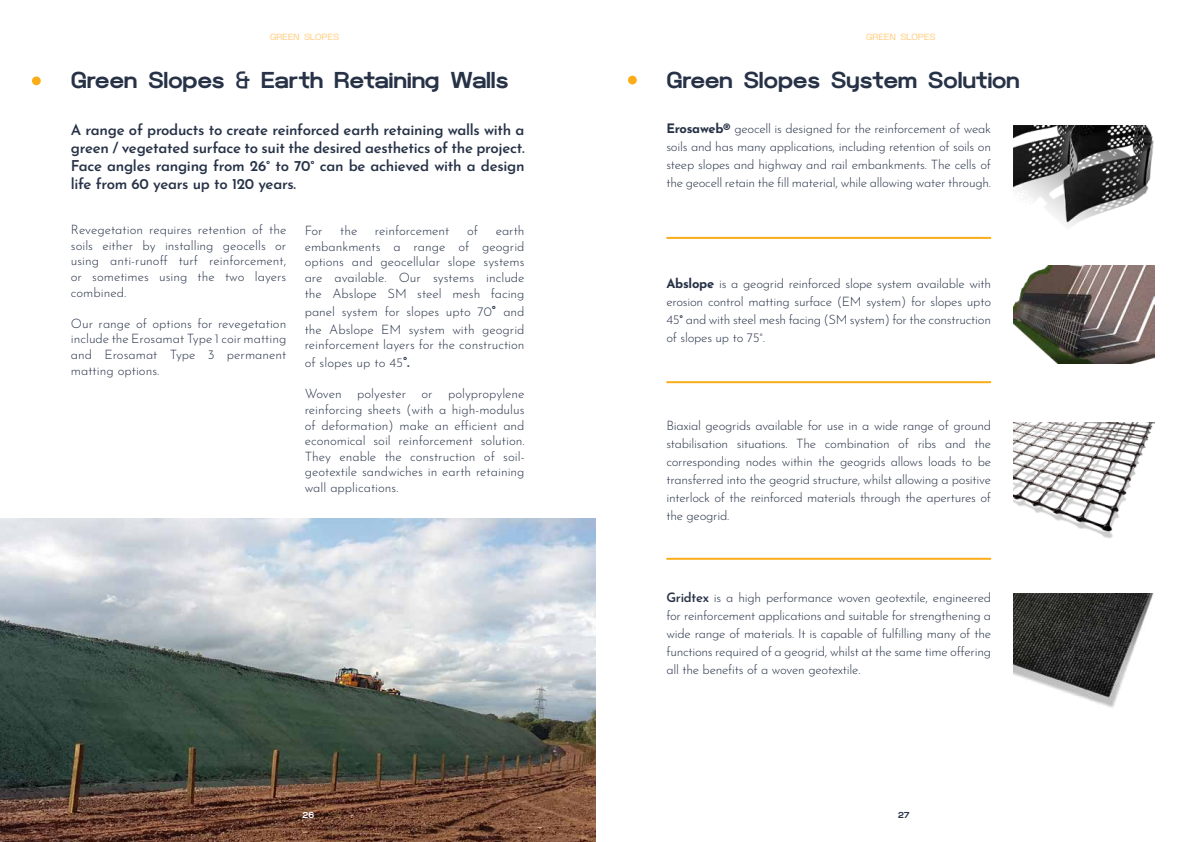
<style>
.page{position:relative;width:1191px;height:842px;background:#fff}
.page>*{position:absolute;margin:0;border:0;box-sizing:border-box;transform-origin:0 0}
.t1{font:800 23px "Clover Grotesk";letter-spacing:-.02em;color:#273247}
.t2{font:600 15px/18px "Josefin Sans";letter-spacing:-.02em;color:#273247;text-align:justify}
.t3{font:300 13px/15.6px "Josefin Sans";color:#273247;text-align:justify}
.t4{font:500 9px "Clover Grotesk";color:#ffd38e}
.t5{font:800 9px "Clover Grotesk";color:#fff}
.t6{font:800 9px "Clover Grotesk";color:#273247}
.s1{font-weight:600;font-size:15px}
.s2{font-weight:700}
.s3{font-weight:600}
</style>
<div class="page">
<img style="left:0;top:519px;width:595px;height:323px">
<div style="left:32px;top:76px;width:9px;height:9px;background:#fbad18;border-radius:50%"></div>
<div style="left:628px;top:76px;width:9px;height:8px;background:#fbad18;border-radius:50%"></div>
<hr style="left:666px;top:237px;width:325px;height:2px;background:#fbad18">
<hr style="left:666px;top:381px;width:325px;height:2px;background:#fbad18">
<img style="left:1013px;top:265px;width:141px;height:99px">
<img style="left:1013px;top:125px;width:141px;height:101px">
<img style="left:1013px;top:423px;width:141px;height:116px">
<hr style="left:666px;top:558px;width:325px;height:2px;background:#fbad18">
<img style="left:1013px;top:593px;width:141px;height:115px">
<p class="t4" style="left:270px;top:32px;width:71px">GREEN SLOPES</p>
<p class="t4" style="left:866px;top:32px;width:71px">GREEN SLOPES</p>
<h1 class="t1" style="left:71px;top:68px;width:439px">Green Slopes &amp; Earth Retaining Walls</h1>
<p class="t2" style="left:71px;top:118px;width:455px">A range of products to create reinforced earth retaining walls with a green / vegetated surface to suit the desired aesthetics of the project.<br>Face angles ranging from 26° to 70° can be achieved with a design life from 60 years up to 120 years.</p>
<p class="t3" style="left:71px;top:221px;width:217px">Revegetation requires retention of the soils either by installing geocells or using anti-runoff turf reinforcement, or sometimes using the two layers combined.</p>
<p class="t3" style="left:71px;top:314px;width:217px">Our range of options for revegetation include the Erosamat Type 1 coir matting and Erosamat Type 3 permanent matting options.</p>
<p class="t3" style="left:305px;top:222px;width:19px">For</p>
<p class="t3" style="left:340px;top:222px;width:19px">the</p>
<p class="t3" style="left:375px;top:222px;width:76px">reinforcement</p>
<p class="t3" style="left:467px;top:222px;width:12px">of</p>
<p class="t3" style="left:305px;top:222px;width:221px;text-indent:191px">earth embankments a range of geogrid options and geocellular slope systems are available. Our systems include the Abslope SM steel mesh facing</p>
<p class="t3" style="left:305px;top:301px;width:221px;line-height:18px">panel system for slopes upto 70<span class="s1">°</span> and the Abslope EM system with geogrid</p>
<p class="t3" style="left:305px;top:334px;width:221px;line-height:18px">reinforcement layers for the construction of slopes up to 45<span class="s1">°.</span></p>
<p class="t3" style="left:305px;top:385px;width:221px">Woven polyester or polypropylene reinforcing sheets (with a high-modulus of deformation) make an efficient and economical soil reinforcement solution.<br>They enable the construction of soil&shy;geotextile sandwiches in earth retaining wall applications.</p>
<h1 class="t1" style="left:666px;top:68px;width:355px">Green Slopes System Solution</h1>
<p class="t3" style="left:666px;top:118px;width:326px;line-height:18px"><span class="s2">Erosaweb®</span> geocell is designed for the reinforcement of weak soils and has many applications, including retention of soils on steep slopes and highway and rail embankments. The cells of the geocell retain the fill material, while allowing water through.</p>
<p class="t3" style="left:666px;top:273px;width:326px;line-height:18px"><span class="s2">Abslope</span> is a geogrid reinforced slope system available with erosion control matting surface (EM system) for slopes upto 45<span class="s3">°</span> and with steel mesh facing (SM system) for the construction of slopes up to 75°.</p>
<p class="t3" style="left:666px;top:415px;width:326px;line-height:18px">Biaxial geogrids available for use in a wide range of ground stabilisation situations. The combination of ribs and the corresponding nodes within the geogrids allows loads to be transferred into the geogrid structure, whilst allowing a positive interlock of the reinforced materials through the apertures of the geogrid.</p>
<p class="t3" style="left:666px;top:588px;width:326px;line-height:18px"><span class="s3">Gridtex</span> is a high performance woven geotextile, engineered for reinforcement applications and suitable for strengthening a wide range of materials. It is capable of fulfilling many of the functions required of a geogrid, whilst at the same time offering all the benefits of a woven geotextile.</p>
<p class="t5" style="left:302px;top:810px;width:13px">26</p>
<p class="t6" style="left:898px;top:810px;width:13px">27</p>
</div>
